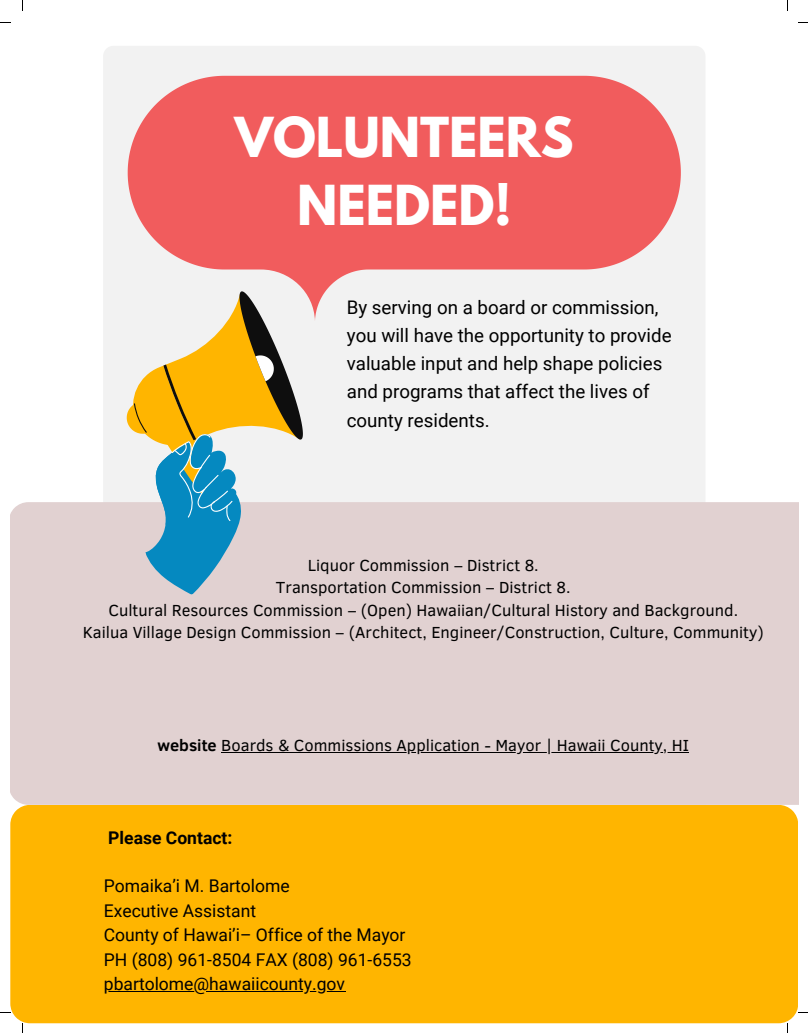
<style>
.page{position:relative;width:808px;height:1033px;background:#fff}
.page>*{position:absolute;margin:0;border:0;box-sizing:border-box;transform-origin:0 0}
.t1{font:700 48.88px/67.9px "League Spartan";color:#fff;text-align:center}
.t2{font:18.75px/28.2px "Roboto";color:#000}
.t3{font:17.5px/24.4px "Roboto";color:#000}
.t4{font:700 17.5px "Roboto";color:#000}
.t5{font:16.5px "Clear Sans";color:#000}
.s1{font-weight:700}
</style>
<div class="page">
<div style="left:103px;top:46px;width:602px;height:456px;background:#f2f2f2"></div>
<div style="left:10px;top:502px;width:788px;height:303px;background:#e1d1d1"></div>
<hr style="left:221px;top:751px;width:468px;height:1px;background:#000">
<div style="left:10px;top:805px;width:787px;height:218px;background:#ffb500"></div>
<svg style="left:128px;top:76px;width:552px;height:246px;fill:#f15c5d"></svg>
<svg style="left:123px;top:287px;width:188px;height:314px"></svg>
<hr style="left:104px;top:990px;width:241px;height:1px;background:#000">
<p class="t1" style="left:235px;top:109px;width:340px">VOLUNTEERS<br>NEEDED!</p>
<p class="t2" style="left:347px;top:293px;width:326px">By serving on a board or commission, you will have the opportunity to provide valuable input and help shape policies and programs that affect the lives of county residents.</p>
<p class="t5" style="left:308px;top:553px;width:232px">Liquor Commission – District 8.</p>
<h1 class="t5" style="left:276px;top:575px;width:296px">Transportation Commission – District 8.</h1>
<p class="t5" style="left:108px;top:598px;width:631px">Cultural Resources Commission – (Open) Hawaiian/Cultural History and Background.</p>
<h3 class="t5" style="left:83px;top:620px;width:682px">Kailua Village Design Commission – (Architect, Engineer/Construction, Culture, Community)</h3>
<p class="t5" style="left:157px;top:733px;width:533px"><span class="s1">website</span> Boards &amp; Commissions Application - Mayor | Hawaii County, HI</p>
<p class="t4" style="left:108px;top:827px;width:126px">Please Contact:</p>
<h2 class="t3" style="left:104px;top:874px;width:309px">Pomaika’i M. Bartolome<br>Executive Assistant<br>County of Hawai’i– Office of the Mayor<br>PH (808) 961-8504 FAX (808) 961-6553</h2>
<h3 class="t3" style="left:104px;top:971px;width:243px">pbartolome@hawaiicounty.gov</h3>
</div>
